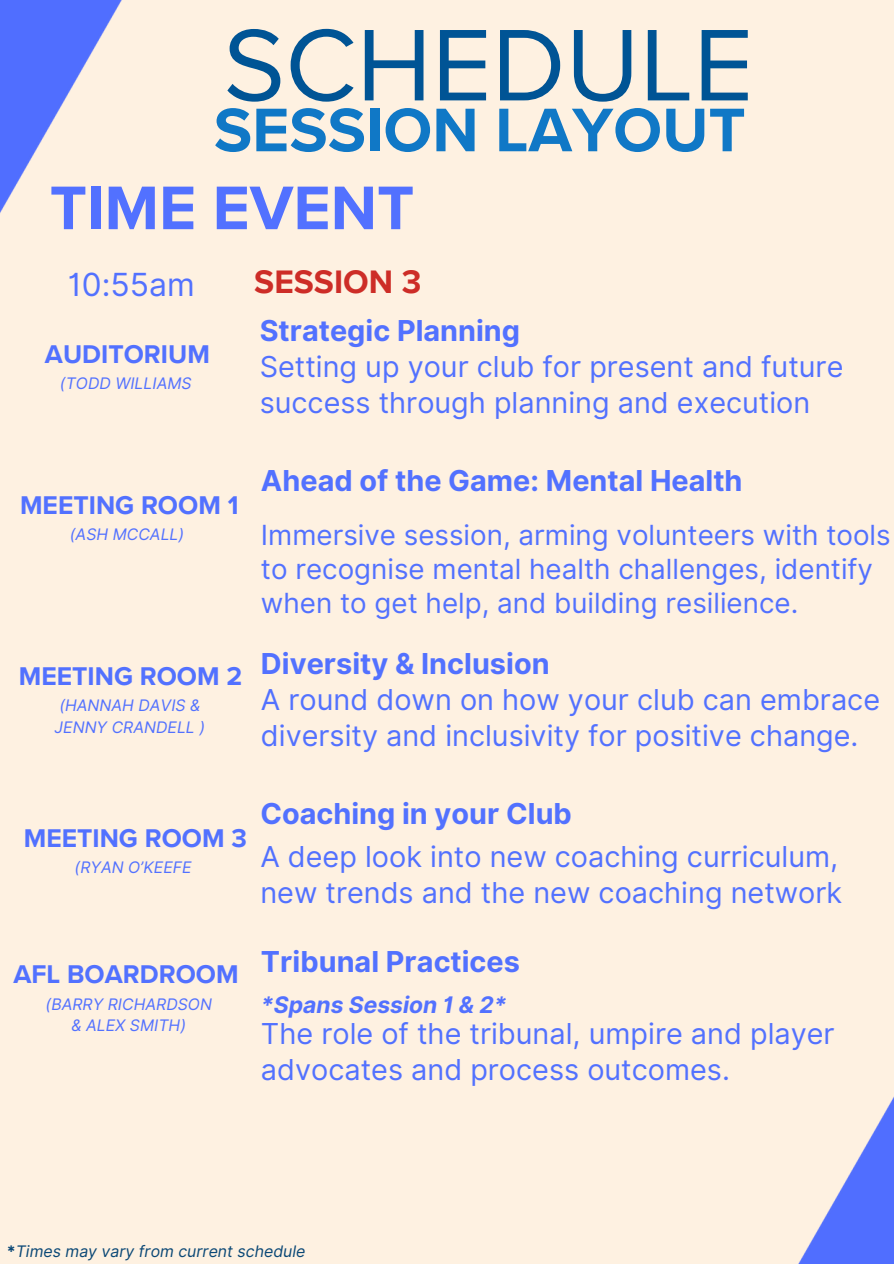
<style>
.page{position:relative;width:894px;height:1264px;background:#fff}
.page>*{position:absolute;margin:0;border:0;box-sizing:border-box;transform-origin:0 0}
.t1{font:105.45px "Proxima Nova";color:#005495}
.t2{font:700 63.75px "Proxima Nova";color:#1078c6}
.t3{font:700 63.75px "Proxima Nova";color:#5271ff}
.t4{font:700 33.45px "Proxima Nova";color:#cd2d27}
.t5{font:31.8px "Inter";color:#5271ff}
.t6{font:28.8px/36px "Inter";color:#5271ff}
.t7{font:700 28.8px "Inter";color:#5271ff}
.t8{font:27.75px/33.8px "Inter";color:#5271ff}
.t9{font:700 26.4px "Proxima Nova";color:#5271ff}
.t10{font:italic 700 22.8px "Inter";color:#5271ff}
.t11{font:italic 15.9px/21.3px "Inter";color:#5271ff}
.t12{font:italic 15.9px "Inter";color:#0b4876}
.s1{font-weight:700}
.s2{font-weight:700;font-style:normal}
</style>
<div class="page">
<div style="left:0;top:0;width:893px;height:1263px;background:#fef1e1"></div>
<img style="left:0;top:0;width:122px;height:213px">
<img style="left:799px;top:1098px;width:94px;height:165px">
<h4 class="t1" style="left:223px;top:3px;width:531px">SCHEDULE</h4>
<h2 class="t2" style="left:214px;top:93px;width:533px">SESSION LAYOUT</h2>
<h2 class="t3" style="left:50px;top:170px;width:366px">TIME EVENT</h2>
<p class="t5" style="left:68px;top:266px;width:128px">10:55am</p>
<h1 class="t4" style="left:254px;top:262px;width:169px">SESSION 3</h1>
<h6 class="t9" style="left:45px;top:339px;width:166px">AUDITORIUM</h6>
<h5 class="t11" style="left:60px;top:373px;width:133px">(TODD WILLIAMS</h5>
<p class="t6" style="left:259px;top:312px;width:585px"><span class="s1">Strategic Planning<br></span>Setting up your club for present and future success through planning and execution</p>
<p class="t9" style="left:20px;top:489px;width:220px">MEETING ROOM 1</p>
<h3 class="t11" style="left:70px;top:523px;width:116px">(ASH MCCALL)</h3>
<h5 class="t9" style="left:19px;top:660px;width:225px">MEETING ROOM 2</h5>
<h6 class="t11" style="left:55px;top:694px;width:152px">(HANNAH DAVIS &amp;<br>JENNY CRANDELL )</h6>
<h6 class="t7" style="left:261px;top:464px;width:483px">Ahead of the Game: Mental Health</h6>
<h6 class="t8" style="left:261px;top:518px;width:631px">Immersive session, arming volunteers with tools to recognise mental health challenges, identify when to get help, and building resilience.</h6>
<h5 class="t6" style="left:261px;top:645px;width:620px"><span class="s1">Diversity &amp; Inclusion<br></span>A round down on how your club can embrace diversity and inclusivity for positive change.</h5>
<h6 class="t9" style="left:24px;top:822px;width:224px">MEETING ROOM 3</h6>
<p class="t11" style="left:75px;top:856px;width:118px">(RYAN O’KEEFE</p>
<p class="t6" style="left:260px;top:792px;width:579px;line-height:42.8px"><span class="s1">Coaching in your Club<br></span>A deep look into new coaching curriculum,</p>
<p class="t6" style="left:260px;top:874px;width:583px">new trends and the new coaching network</p>
<h5 class="t9" style="left:13px;top:959px;width:227px">AFL BOARDROOM</h5>
<h5 class="t11" style="left:46px;top:993px;width:168px;text-align:center">(BARRY RICHARDSON &amp; ALEX SMITH)</h5>
<h6 class="t7" style="left:261px;top:944px;width:260px">Tribunal Practices</h6>
<h6 class="t10" style="left:261px;top:990px;width:247px">*Spans Session 1 &amp; 2*</h6>
<h6 class="t6" style="left:261px;top:1015px;width:575px">The role of the tribunal, umpire and player advocates and process outcomes.</h6>
<p class="t12" style="left:7px;top:1242px;width:300px"><span class="s2">*</span>Times may vary from current schedule</p>
</div>
